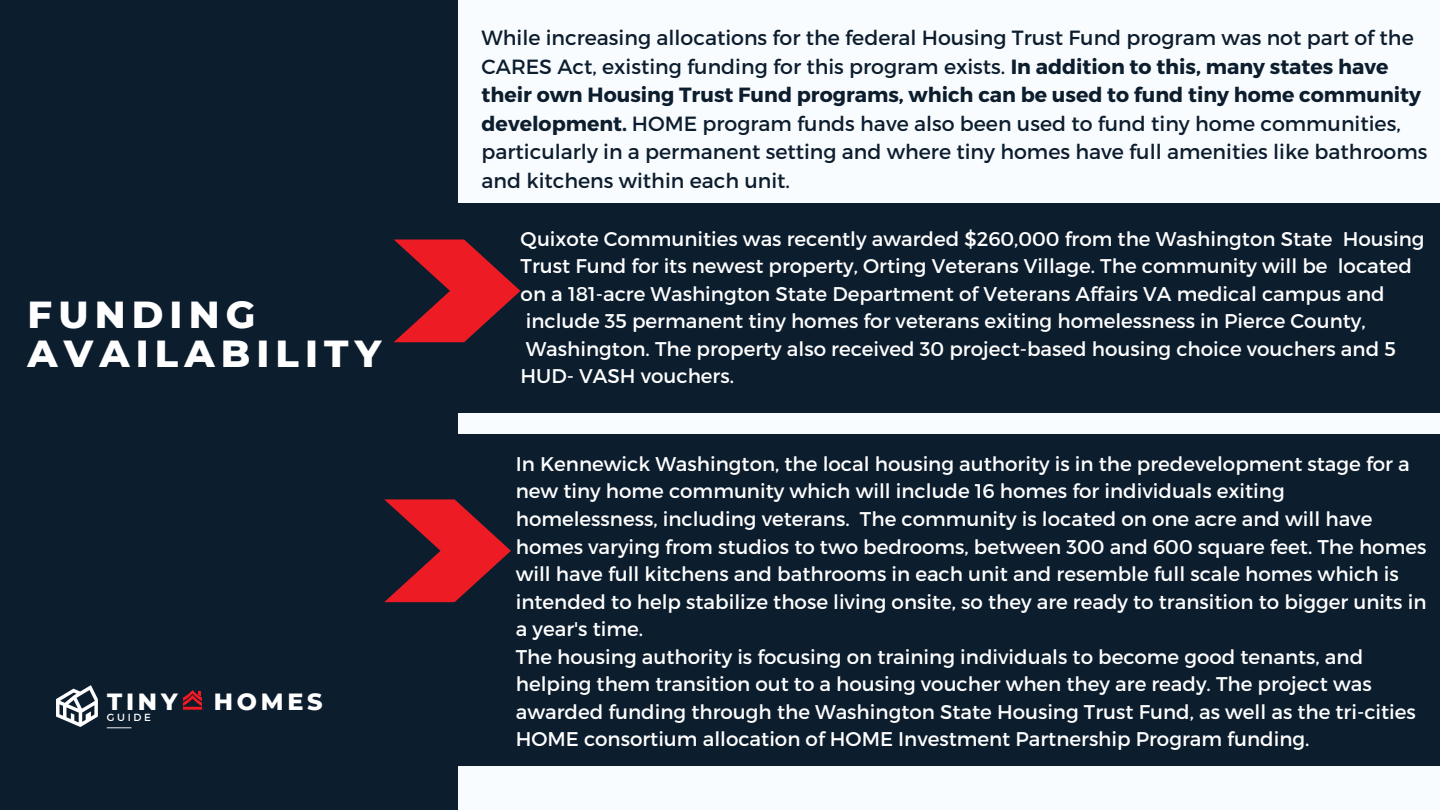
<style>
.page{position:relative;width:1440px;height:810px;background:#f9fcff}
.page>*{position:absolute;margin:0;border:0;box-sizing:border-box;transform-origin:0 0}
.t1{font:800 38.4px/38.8px "Montserrat";letter-spacing:.16em;color:#fff}
.t2{font:800 23.9px "Montserrat";letter-spacing:.16em;color:#fff}
.t3{font:20.5px/28.5px "Montserrat";color:#0c1d2e}
.t4{font:19.8px/27.5px "Montserrat";color:#fff}
.t5{font:10.3px "Montserrat";letter-spacing:.255em;color:#fff}
.s1{font-weight:700}
</style>
<div class="page">
<div style="left:0;top:0;width:457px;height:810px;background:#0c1d2e"></div>
<svg style="left:56px;top:685px;width:42px;height:42px"></svg>
<svg style="left:107px;top:727px;width:24px;height:1px"></svg>
<img style="left:183px;top:691px;width:19px;height:19px">
<div style="left:403px;top:203px;width:1037px;height:210px;background:#0c1d2e"></div>
<svg style="left:394px;top:240px;width:126px;height:102px"></svg>
<div style="left:444px;top:434px;width:996px;height:332px;background:#0c1d2e"></div>
<svg style="left:384px;top:499px;width:127px;height:103px"></svg>
<p class="t1" style="left:28px;top:295px;width:355px">FUNDING<br>AVAILABILITY</p>
<p class="t2" style="left:107px;top:687px;width:72px">TINY</p>
<p class="t2" style="left:214px;top:687px;width:111px">HOMES</p>
<p class="t5" style="left:107px;top:710px;width:46px">GUIDE</p>
<p class="t3" style="left:482px;top:23px;width:947px">While increasing allocations for the federal Housing Trust Fund program was not part of the CARES Act, existing funding for this program exists. <span class="s1">In addition to this, many states have their own Housing Trust Fund programs, which can be used to fund tiny home community development.</span> HOME program funds have also been used to fund tiny home communities, particularly in a permanent setting and where tiny homes have full amenities like bathrooms and kitchens within each unit.</p>
<p class="t4" style="left:521px;top:224px;width:905px">Quixote Communities was recently awarded $260,000 from the Washington State Housing Trust Fund for its newest property, Orting Veterans Village. The community will be located on a 181-acre Washington State Department of Veterans Affairs VA medical campus and include 35 permanent tiny homes for veterans exiting homelessness in Pierce County, Washington. The property also received 30 project-based housing choice vouchers and 5<br>HUD- VASH vouchers.</p>
<p class="t4" style="left:516px;top:449px;width:912px">In Kennewick Washington, the local housing authority is in the predevelopment stage for a new tiny home community which will include 16 homes for individuals exiting homelessness, including veterans. The community is located on one acre and will have homes varying from studios to two bedrooms, between 300 and 600 square feet. The homes will have full kitchens and bathrooms in each unit and resemble full scale homes which is intended to help stabilize those living onsite, so they are ready to transition to bigger units in a year's time.</p>
<p class="t4" style="left:516px;top:642px;width:902px">The housing authority is focusing on training individuals to become good tenants, and helping them transition out to a housing voucher when they are ready. The project was awarded funding through the Washington State Housing Trust Fund, as well as the tri-cities HOME consortium allocation of HOME Investment Partnership Program funding.</p>
</div>
